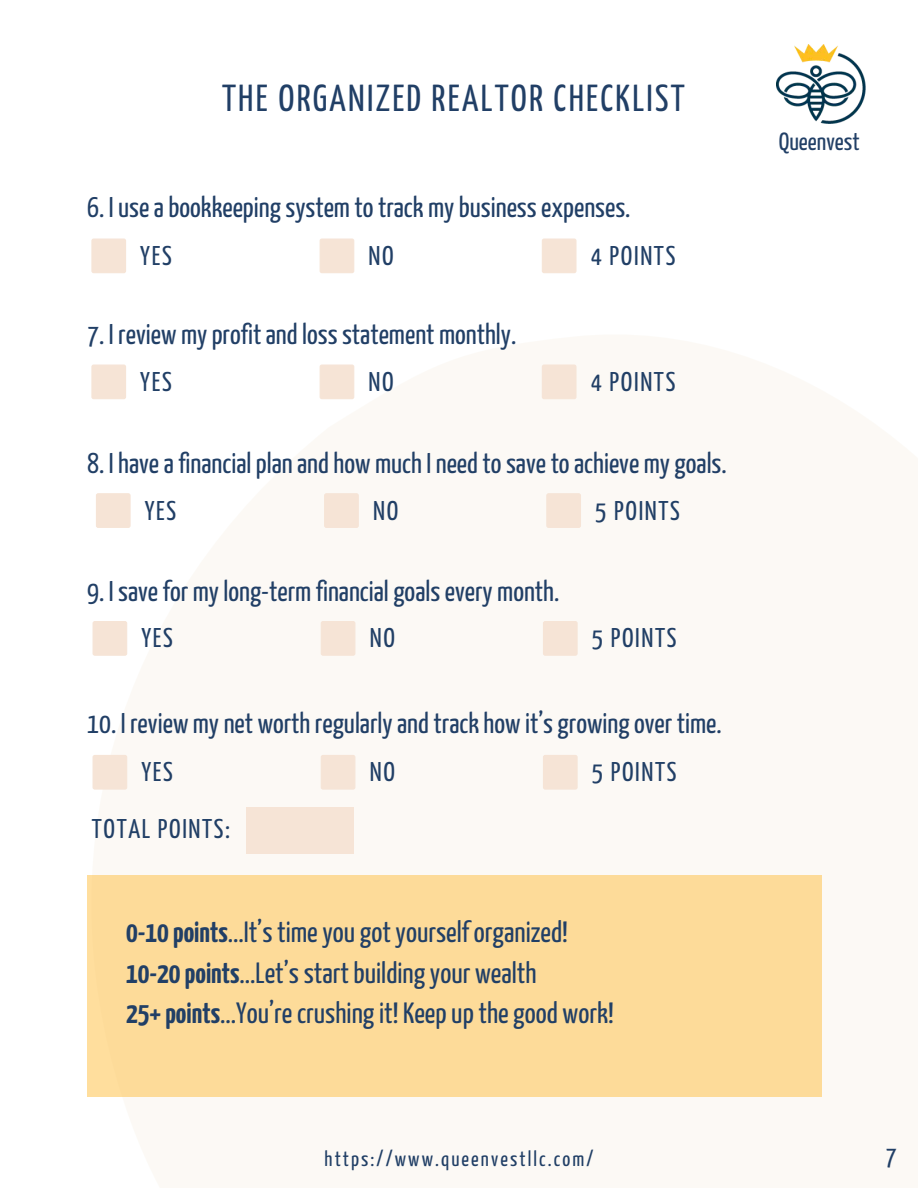
<style>
.page{position:relative;width:918px;height:1188px;background:#fff}
.page>*{position:absolute;margin:0;border:0;box-sizing:border-box;transform-origin:0 0}
.t1{font:37.5px "Yanone Kaffeesatz";letter-spacing:.06em;color:#213f66}
.t2{font:29.25px/40.5px "Yanone Kaffeesatz";color:#213f66}
.t3{font:28.5px "Yanone Kaffeesatz";color:#213f66}
.t4{font:27px "Yanone Kaffeesatz";letter-spacing:.06em;color:#213f66}
.t5{font:24.75px "Yanone Kaffeesatz";color:#213f66}
.t6{font:21px "Yanone Kaffeesatz";letter-spacing:.1em;color:#213f66}
.s1{font-weight:700}
</style>
<div class="page">
<div style="left:87px;top:875px;width:735px;height:222px;background:#fddb99"></div>
<img style="left:777px;top:45px;width:88px;height:79px">
<div style="left:246px;top:807px;width:108px;height:47px;background:#f6e4d6"></div>
<svg style="left:91px;top:239px;width:35px;height:34px"></svg>
<svg style="left:320px;top:239px;width:34px;height:34px"></svg>
<svg style="left:542px;top:239px;width:35px;height:34px"></svg>
<svg style="left:91px;top:365px;width:35px;height:34px"></svg>
<svg style="left:320px;top:365px;width:34px;height:34px"></svg>
<svg style="left:542px;top:365px;width:35px;height:34px"></svg>
<svg style="left:96px;top:493px;width:35px;height:35px"></svg>
<svg style="left:324px;top:493px;width:35px;height:35px"></svg>
<svg style="left:546px;top:493px;width:35px;height:35px"></svg>
<svg style="left:93px;top:621px;width:34px;height:35px"></svg>
<svg style="left:321px;top:621px;width:34px;height:35px"></svg>
<svg style="left:543px;top:621px;width:35px;height:35px"></svg>
<svg style="left:93px;top:755px;width:34px;height:35px"></svg>
<svg style="left:321px;top:755px;width:34px;height:35px"></svg>
<svg style="left:543px;top:755px;width:35px;height:35px"></svg>
<h1 class="t1" style="left:222px;top:83px;width:464px">THE ORGANIZED REALTOR CHECKLIST</h1>
<p class="t3" style="left:87px;top:196px;width:545px">6. I use a bookkeeping system to track my business expenses.</p>
<p class="t4" style="left:140px;top:245px;width:33px">YES</p>
<p class="t4" style="left:591px;top:245px;width:86px">4 POINTS</p>
<p class="t4" style="left:369px;top:245px;width:27px">NO</p>
<p class="t3" style="left:87px;top:323px;width:430px">7. I review my profit and loss statement monthly.</p>
<p class="t4" style="left:140px;top:371px;width:33px">YES</p>
<p class="t4" style="left:591px;top:371px;width:86px">4 POINTS</p>
<p class="t4" style="left:369px;top:371px;width:27px">NO</p>
<p class="t3" style="left:87px;top:452px;width:641px">8. I have a financial plan and how much I need to save to achieve my goals.</p>
<p class="t4" style="left:145px;top:500px;width:33px">YES</p>
<p class="t4" style="left:595px;top:500px;width:86px">5 POINTS</p>
<p class="t4" style="left:373px;top:500px;width:27px">NO</p>
<p class="t3" style="left:87px;top:580px;width:474px">9. I save for my long-term financial goals every month.</p>
<p class="t4" style="left:141px;top:628px;width:33px">YES</p>
<p class="t4" style="left:592px;top:628px;width:86px">5 POINTS</p>
<p class="t4" style="left:370px;top:628px;width:27px">NO</p>
<p class="t3" style="left:87px;top:712px;width:636px">10. I review my net worth regularly and track how it’s growing over time.</p>
<p class="t4" style="left:141px;top:761px;width:33px">YES</p>
<p class="t4" style="left:592px;top:761px;width:86px">5 POINTS</p>
<p class="t4" style="left:92px;top:818px;width:140px">TOTAL POINTS:</p>
<p class="t4" style="left:370px;top:761px;width:27px">NO</p>
<p class="t2" style="left:126px;top:914px;width:489px"><span class="s1">0-10 points</span>...It’s time you got yourself organized!<br><span class="s1">10-20 points</span>...Let’s start building your wealth<br><span class="s1">25+ points</span>...You’re crushing it! Keep up the good work!</p>
<p class="t6" style="left:325px;top:1151px;width:270px">https://www.queenvestllc.com/</p>
<p class="t5" style="left:779px;top:131px;width:82px">Queenvest</p>
<p class="t4" style="left:885px;top:1145px;width:13px">7</p>
</div>
